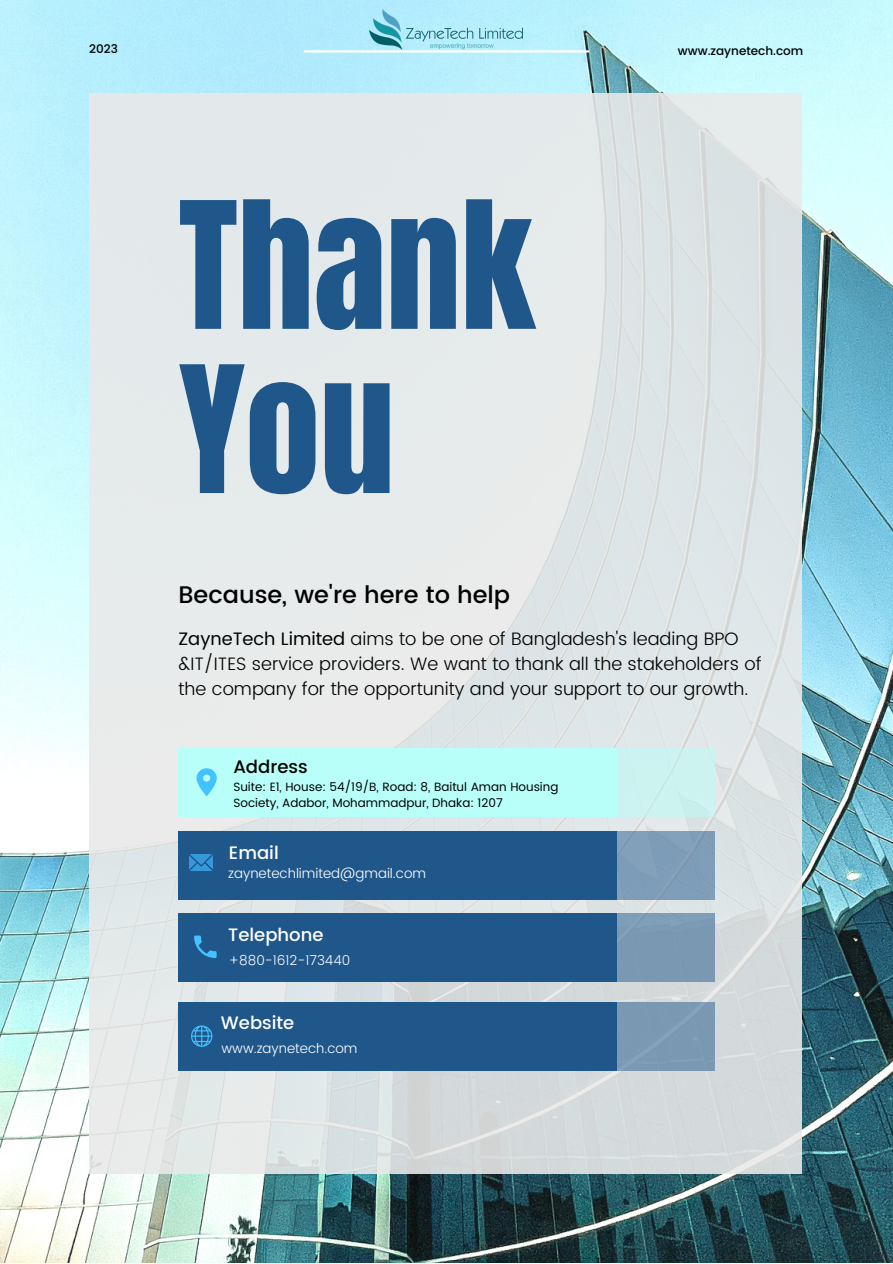
<style>
.page{position:relative;width:893px;height:1264px;background:#fff}
.page>*{position:absolute;margin:0;border:0;box-sizing:border-box;transform-origin:0 0}
.t1{font:149.85px/164.1px "Anton";color:#20578b}
.t2{font:500 24px "Poppins";color:#000}
.t3{font:300 18px/24.8px "Poppins";color:#000}
.t4{font:500 18px "Poppins";color:#fff}
.t5{font:500 18px "Poppins";color:#000}
.t6{font:300 13.5px "Poppins";color:#fff}
.t7{font:12px/16px "Poppins";color:#000}
.t8{font:500 12px "Poppins";color:#000}
.s1{font-weight:400}
</style>
<div class="page">
<img style="left:0;top:0;width:892px;height:1262px">
<div style="left:89px;top:93px;width:712px;height:1080px;background:#e9e9e9"></div>
<div style="left:178px;top:748px;width:438px;height:68px;background:#b8fff9"></div>
<svg style="left:196px;top:768px;width:21px;height:28px"></svg>
<div style="left:178px;top:913px;width:438px;height:69px;background:#20578b"></div>
<div style="left:178px;top:1001px;width:438px;height:69px;background:#20578b"></div>
<svg style="left:194px;top:935px;width:22px;height:23px"></svg>
<svg style="left:191px;top:1025px;width:21px;height:21px"></svg>
<hr style="left:304px;top:50px;width:284px;height:3px;background:#fff">
<div style="left:616px;top:748px;width:98px;height:68px;background:#cdf3f1"></div>
<div style="left:616px;top:913px;width:98px;height:69px;background:#7b98b3"></div>
<div style="left:616px;top:1001px;width:98px;height:69px;background:#7b99b3"></div>
<div style="left:178px;top:830px;width:438px;height:69px;background:#20578b"></div>
<div style="left:616px;top:830px;width:98px;height:69px;background:#7e9db8"></div>
<img style="left:190px;top:854px;width:22px;height:16px">
<img style="left:370px;top:9px;width:153px;height:41px">
<p class="t8" style="left:89px;top:42px;width:30px">2023</p>
<p class="t8" style="left:678px;top:43px;width:127px">www.zaynetech.com</p>
<h1 class="t1" style="left:178px;top:186px;width:357px">Thank<br>You</h1>
<h2 class="t2" style="left:178px;top:580px;width:333px">Because, we're here to help</h2>
<p class="t3" style="left:178px;top:626px;width:584px"><span class="s1">ZayneTech Limited</span> aims to be one of Bangladesh's leading BPO &amp;IT/ITES service providers. We want to thank all the stakeholders of the company for the opportunity and your support to our growth.</p>
<p class="t5" style="left:233px;top:756px;width:76px">Address</p>
<p class="t7" style="left:233px;top:779px;width:326px">Suite: E1, House: 54/19/B, Road: 8, Baitul Aman Housing<br>Society, Adabor, Mohammadpur, Dhaka: 1207</p>
<p class="t4" style="left:229px;top:842px;width:51px">Email</p>
<p class="t6" style="left:228px;top:865px;width:199px">zaynetechlimited@gmail.com</p>
<p class="t4" style="left:228px;top:924px;width:97px">Telephone</p>
<p class="t6" style="left:229px;top:952px;width:123px">+880-1612-173440</p>
<p class="t4" style="left:221px;top:1011px;width:75px">Website</p>
<p class="t6" style="left:221px;top:1040px;width:137px">www.zaynetech.com</p>
</div>
